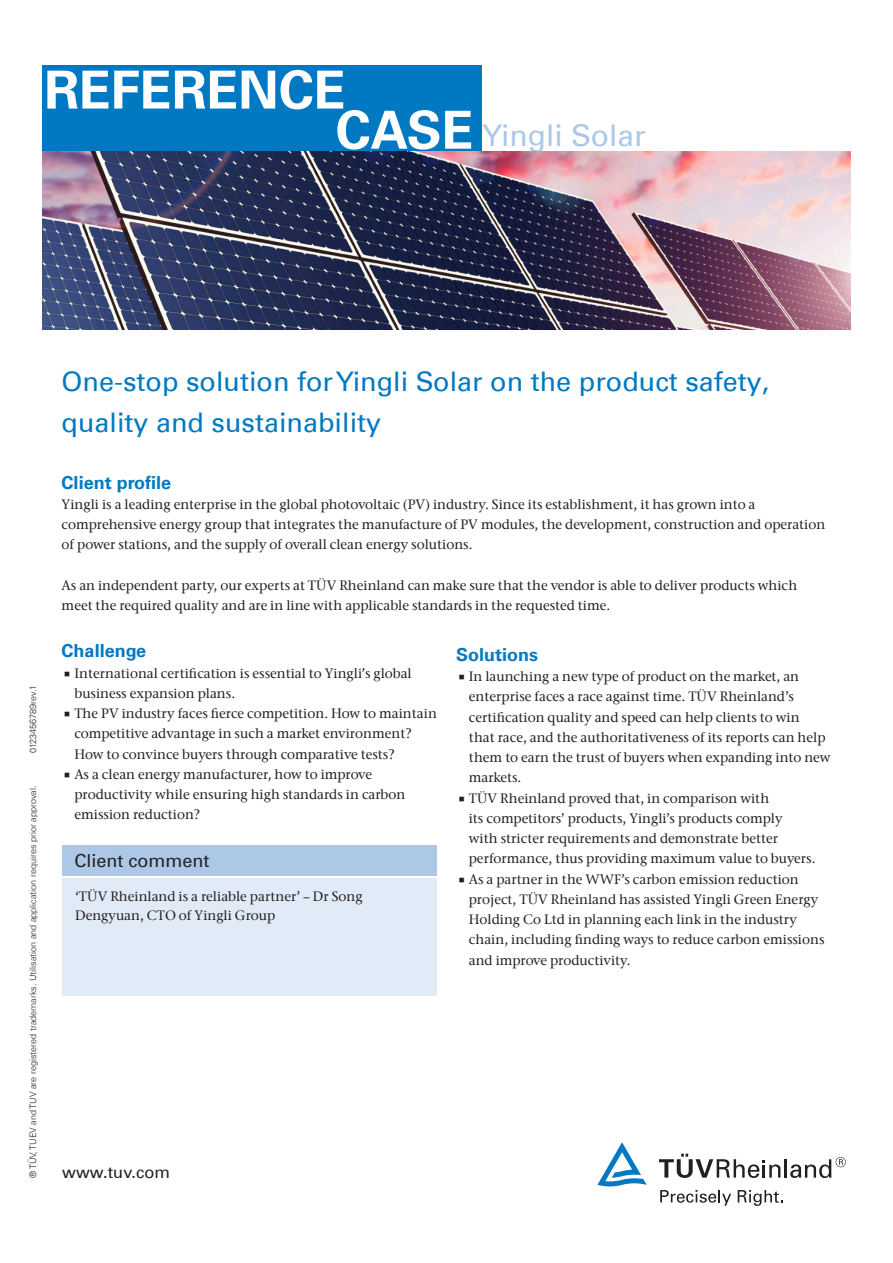
<style>
.page{position:relative;width:893px;height:1263px;background:#fff}
.page>*{position:absolute;margin:0;border:0;box-sizing:border-box;transform-origin:0 0}
.Main_Header{font:700 52.5px "Univers Com 65";color:#fff}
._02_Titel{font:30px "Univers Com 55 Roman";color:#adc7e7}
.Main_Header-2{font:27px/40.5px "Univers Com 55 Roman";color:#0079c2}
.continuous_titel{font:700 18px "Univers Com 65";color:#0079c2}
.Intermediate_title{font:18px "Univers Com 55 Roman";color:#231f20}
.www_tuv_com{font:16.5px "Univers Com 55 Roman";color:#231f20}
.Continuous_text{font:500 13.5px/20.2px "ITC Stone Serif Com";color:#231f20}
.continuous_titel-2{font:500 13.5px/19.5px "ITC Stone Serif Com";color:#231f20}
.Rechtstext_Codierung{font:300 9px "Univers Com 45";color:#231f20}
.s1{font-family:"TUV Sans Pro";font-weight:400}
</style>
<div class="page">
<div style="left:43px;top:65px;width:439px;height:89px;background:#0079c2"></div>
<svg style="left:660px;top:1190px;width:71px;height:16px"></svg>
<svg style="left:738px;top:1190px;width:45px;height:16px"></svg>
<svg style="left:659px;top:1153px;width:121px;height:25px"></svg>
<hr style="left:784px;top:1159px;width:3px;height:18px;background:#231f20">
<svg style="left:790px;top:1157px;width:56px;height:21px"></svg>
<svg style="left:597px;top:1142px;width:50px;height:44px"></svg>
<div style="left:62px;top:878px;width:375px;height:118px;background:#e1ebf7"></div>
<div style="left:62px;top:845px;width:375px;height:30px;background:#adc7e7"></div>
<img style="left:43px;top:151px;width:807px;height:179px">
<p class="Main_Header" style="left:44px;top:59px;width:303px">REFERENCE</p>
<p class="Main_Header" style="left:336px;top:99px;width:139px">CASE</p>
<p class="_02_Titel" style="left:482px;top:118px;width:165px">Yingli Solar</p>
<p class="Rechtstext_Codierung" style="left:28px;top:753px;width:70px;rotate:-90deg">0123456789rev.1</p>
<p class="Rechtstext_Codierung" style="left:28px;top:1178px;width:394px;rotate:-90deg">® TÜV, TUEV and TUV are registered trademarks. Utilisation and application requires prior approval.</p>
<p class="Main_Header-2" style="left:62px;top:361px;width:709px">One-stop solution for Yingli Solar on the product safety, quality and sustainability</p>
<p class="continuous_titel" style="left:62px;top:471px;width:111px">Client profile</p>
<p class="Continuous_text" style="left:62px;top:494px;width:765px">Yingli is a leading enterprise in the global photovoltaic (PV) industry. Since its establishment, it has grown into a comprehensive energy group that integrates the manufacture of PV modules, the development, construction and operation of power stations, and the supply of overall clean energy solutions.</p>
<p class="Continuous_text" style="left:62px;top:575px;width:737px">As an independent party, our experts at TÜV Rheinland can make sure that the vendor is able to deliver products which</p>
<p class="Continuous_text" style="left:62px;top:595px;width:550px">meet the required quality and are in line with applicable standards in the requested time.</p>
<p class="continuous_titel" style="left:62px;top:640px;width:86px">Challenge</p>
<p class="Continuous_text" style="left:74px;top:663px;width:339px;text-indent:-13px"><span class="s1">▪</span>International certification is essential to Yingli’s global business expansion plans.</p>
<p class="Continuous_text" style="left:74px;top:703px;width:364px;text-indent:-13px"><span class="s1">▪</span>The PV industry faces fierce competition. How to maintain competitive advantage in such a market environment?<br>How to convince buyers through comparative tests?</p>
<p class="Continuous_text" style="left:74px;top:764px;width:332px;text-indent:-13px"><span class="s1">▪</span>As a clean energy manufacturer, how to improve productivity while ensuring high standards in carbon emission reduction?</p>
<p class="continuous_titel" style="left:456px;top:644px;width:84px">Solutions</p>
<p class="Continuous_text" style="left:469px;top:666px;width:363px;text-indent:-13px"><span class="s1">▪</span>In launching a new type of product on the market, an enterprise faces a race against time. TÜV Rheinland’s certification quality and speed can help clients to win<br>that race, and the authoritativeness of its reports can help them to earn the trust of buyers when expanding into new markets.</p>
<p class="Continuous_text" style="left:469px;top:788px;width:348px;text-indent:-13px"><span class="s1">▪</span>TÜV Rheinland proved that, in comparison with<br>its competitors’ products, Yingli’s products comply<br>with stricter requirements and demonstrate better performance, thus providing maximum value to buyers.</p>
<p class="Continuous_text" style="left:469px;top:869px;width:357px;text-indent:-13px"><span class="s1">▪</span>As a partner in the WWF’s carbon emission reduction project, TÜV Rheinland has assisted Yingli Green Energy Holding Co Ltd in planning each link in the industry chain, including finding ways to reduce carbon emissions and improve productivity.</p>
<p class="Intermediate_title" style="left:75px;top:850px;width:137px">Client comment</p>
<p class="continuous_titel-2" style="left:75px;top:886px;width:289px">‘TÜV Rheinland is a reliable partner’ – Dr Song<br>Dengyuan, CTO of Yingli Group</p>
<p class="www_tuv_com" style="left:62px;top:1162px;width:109px">www.tuv.com</p>
</div>
